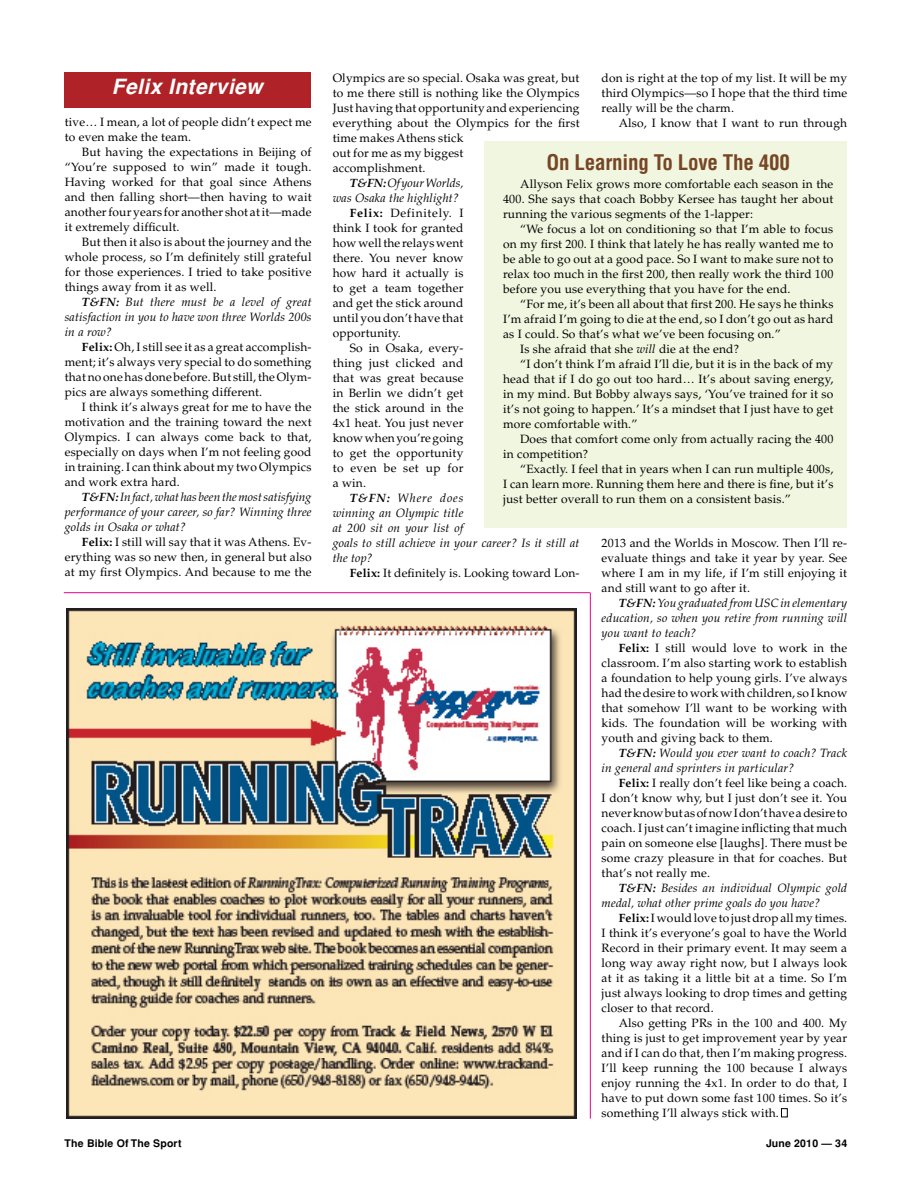
<style>
.page{position:relative;width:918px;height:1202px;background:#fff}
.page>*{position:absolute;margin:0;border:0;box-sizing:border-box;transform-origin:0 0}
.t1{font:700 condensed 21px "Helvetica";letter-spacing:-.01em;color:#774625}
.t2{font:italic 700 21px "Helvetica";letter-spacing:.02em;color:#fff}
.t3{font:12px/15px "Palatino";letter-spacing:.015em;color:#000;text-align:justify}
.t4{font:italic 12px/15px "Palatino";letter-spacing:.015em;color:#000;text-align:justify}
.t5{font:12px "Palatino";letter-spacing:.06em;color:#000}
.t6{font:12px "Palatino";letter-spacing:.035em;color:#000}
.t7{font:italic 12px "Palatino";letter-spacing:.075em;color:#000}
.t8{font:700 10.5px "Helvetica";letter-spacing:.02em;color:#000}
.s1{font-weight:700}
.s2{font-style:italic}
</style>
<div class="page">
<hr style="left:64px;top:592px;width:526px;height:1px;background:#ec008c">
<div style="left:64px;top:72px;width:247px;height:36px;background:#af2227"></div>
<hr style="left:590px;top:592px;width:1px;height:526px;background:#ec008c">
<img style="left:67px;top:608px;width:510px;height:510px">
<div style="left:485px;top:141px;width:362px;height:386px;background:#f1f6e0"></div>
<div style="left:781px;top:1108px;width:7px;height:9px;border:1px solid #000"></div>
<h1 class="t2" style="left:112px;top:75px;width:152px">Felix Interview</h1>
<p class="t3" style="left:65px;top:115px;width:248px">tive… I mean, a lot of people didn’t expect me to even make the team.</p>
<p class="t3" style="left:65px;top:145px;width:248px;text-indent:17px">But having the expectations in Beijing of “You’re supposed to win” made it tough.<br>Having worked for that goal since Athens and then falling short—then having to wait another four years for another shot at it—made it extremely difficult.</p>
<p class="t3" style="left:65px;top:235px;width:248px;text-indent:17px">But then it also is about the journey and the whole process, so I’m definitely still grateful for those experiences. I tried to take positive things away from it as well.</p>
<p class="t4" style="left:65px;top:295px;width:248px;text-indent:17px"><span class="s1">T&amp;FN:</span> But there must be a level of great satisfaction in you to have won three Worlds 200s in a row?</p>
<p class="t3" style="left:65px;top:340px;width:248px;text-indent:17px"><span class="s1">Felix:</span> Oh, I still see it as a great accomplish&shy;ment; it’s always very special to do something that no one has done before. But still, the Olym&shy;pics are always something different.</p>
<p class="t3" style="left:65px;top:400px;width:248px;text-indent:17px">I think it’s always great for me to have the motivation and the training toward the next Olympics. I can always come back to that, especially on days when I’m not feeling good in training. I can think about my two Olympics and work extra hard.</p>
<p class="t4" style="left:65px;top:490px;width:248px;text-indent:17px"><span class="s1">T&amp;FN:</span> In fact, what has been the most satisfying performance of your career, so far? Winning three golds in Osaka or what?</p>
<p class="t3" style="left:65px;top:535px;width:248px;text-indent:17px"><span class="s1">Felix:</span> I still will say that it was Athens. Ev&shy;erything was so new then, in general but also at my first Olympics. And because to me the</p>
<p class="t3" style="left:602px;top:70px;width:247px">don is right at the top of my list. It will be my third Olympics—so I hope that the third time really will be the charm.</p>
<p class="t3" style="left:619px;top:115px;width:230px">Also, I know that I want to run through</p>
<p class="t3" style="left:333px;top:70px;width:248px">Olympics are so special. Osaka was great, but</p>
<p class="t3" style="left:333px;top:85px;width:248px">to me there still is nothing like the Olympics</p>
<p class="t3" style="left:333px;top:100px;width:248px">Just having that opportunity and experiencing</p>
<p class="t3" style="left:333px;top:115px;width:248px">everything about the Olympics for the first</p>
<p class="t3" style="left:333px;top:130px;width:132px">time makes Athens stick</p>
<p class="t3" style="left:333px;top:145px;width:132px">out for me as my biggest</p>
<p class="t3" style="left:333px;top:160px;width:94px">accomplishment.</p>
<p class="t4" style="left:350px;top:175px;width:115px"><span class="s1">T&amp;FN:</span> Of your Worlds,</p>
<p class="t4" style="left:333px;top:190px;width:128px">was Osaka the highlight?</p>
<p class="t5" style="left:350px;top:205px;width:115px"><span class="s1">Felix:</span> Definitely. I</p>
<p class="t3" style="left:333px;top:220px;width:132px">think I took for granted</p>
<p class="t3" style="left:333px;top:235px;width:132px">how well the relays went</p>
<p class="t3" style="left:333px;top:250px;width:132px">there. You never know</p>
<p class="t3" style="left:333px;top:265px;width:132px">how hard it actually is</p>
<p class="t3" style="left:333px;top:280px;width:132px">to get a team together</p>
<p class="t3" style="left:333px;top:295px;width:132px">and get the stick around</p>
<p class="t3" style="left:333px;top:310px;width:132px">until you don’t have that</p>
<p class="t3" style="left:333px;top:325px;width:70px">opportunity.</p>
<p class="t3" style="left:350px;top:340px;width:115px">So in Osaka, every-</p>
<p class="t3" style="left:333px;top:355px;width:132px">thing just clicked and</p>
<p class="t3" style="left:333px;top:370px;width:132px">that was great because</p>
<p class="t3" style="left:333px;top:385px;width:132px">in Berlin we didn’t get</p>
<p class="t3" style="left:333px;top:400px;width:132px">the stick around in the</p>
<p class="t3" style="left:333px;top:415px;width:132px">4x1 heat. You just never</p>
<p class="t3" style="left:333px;top:430px;width:132px">know when you’re going</p>
<p class="t3" style="left:333px;top:445px;width:132px">to get the opportunity</p>
<p class="t6" style="left:333px;top:460px;width:132px">to even be set up for</p>
<p class="t3" style="left:333px;top:475px;width:35px">a win.</p>
<p class="t7" style="left:350px;top:490px;width:115px"><span class="s1">T&amp;FN:</span> Where does</p>
<p class="t4" style="left:333px;top:505px;width:132px">winning an Olympic title</p>
<p class="t4" style="left:333px;top:520px;width:132px">at 200 sit on your list of</p>
<p class="t4" style="left:333px;top:535px;width:248px">goals to still achieve in your career? Is it still at</p>
<p class="t4" style="left:333px;top:550px;width:42px">the top?</p>
<p class="t3" style="left:350px;top:565px;width:231px"><span class="s1">Felix:</span> It definitely is. Looking toward Lon-</p>
<h1 class="t1" style="left:547px;top:149px;width:245px">On Learning To Love The 400</h1>
<p class="t3" style="left:503px;top:177px;width:332px;text-indent:17px">Allyson Felix grows more comfortable each season in the 400. She says that coach Bobby Kersee has taught her about running the various segments of the 1-lapper:</p>
<p class="t3" style="left:503px;top:222px;width:332px;text-indent:17px">“We focus a lot on conditioning so that I’m able to focus on my first 200. I think that lately he has really wanted me to be able to go out at a good pace. So I want to make sure not to relax too much in the first 200, then really work the third 100 before you use everything that you have for the end.</p>
<p class="t3" style="left:520px;top:297px;width:315px">“For me, it’s been all about that first 200. He says he thinks</p>
<p class="t3" style="left:503px;top:312px;width:332px">I’m afraid I’m going to die at the end, so I don’t go out as hard</p>
<p class="t3" style="left:503px;top:327px;width:279px">as I could. So that’s what we’ve been focusing on.”</p>
<p class="t3" style="left:520px;top:342px;width:220px">Is she afraid that she <span class="s2">will</span> die at the end?</p>
<p class="t3" style="left:520px;top:357px;width:315px">“I don’t think I’m afraid I’ll die, but it is in the back of my</p>
<p class="t3" style="left:503px;top:372px;width:332px">head that if I do go out too hard… It’s about saving energy,</p>
<p class="t3" style="left:503px;top:387px;width:332px">in my mind. But Bobby always says, ‘You’ve trained for it so</p>
<p class="t3" style="left:503px;top:402px;width:332px">it’s not going to happen.’ It’s a mindset that I just have to get</p>
<p class="t3" style="left:503px;top:417px;width:136px">more comfortable with.”</p>
<p class="t3" style="left:520px;top:432px;width:315px">Does that comfort come only from actually racing the 400</p>
<p class="t3" style="left:503px;top:447px;width:87px">in competition?</p>
<p class="t3" style="left:520px;top:462px;width:315px">“Exactly. I feel that in years when I can run multiple 400s,</p>
<p class="t3" style="left:503px;top:477px;width:332px">I can learn more. Running them here and there is fine, but it’s</p>
<p class="t3" style="left:503px;top:492px;width:289px">just better overall to run them on a consistent basis.”</p>
<p class="t3" style="left:602px;top:535px;width:247px">2013 and the Worlds in Moscow. Then I’ll re&shy;evaluate things and take it year by year. See where I am in my life, if I’m still enjoying it and still want to go after it.</p>
<p class="t4" style="left:602px;top:595px;width:247px;text-indent:17px"><span class="s1">T&amp;FN:</span> You graduated from USC in elementary education, so when you retire from running will you want to teach?</p>
<p class="t3" style="left:602px;top:640px;width:247px;text-indent:17px"><span class="s1">Felix:</span> I still would love to work in the classroom. I’m also starting work to establish a foundation to help young girls. I’ve always had the desire to work with children, so I know that somehow I’ll want to be working with kids. The foundation will be working with youth and giving back to them.</p>
<p class="t4" style="left:602px;top:745px;width:247px;text-indent:17px"><span class="s1">T&amp;FN:</span> Would you ever want to coach? Track in general and sprinters in particular?</p>
<p class="t3" style="left:602px;top:775px;width:247px;text-indent:17px"><span class="s1">Felix:</span> I really don’t feel like being a coach.<br>I don’t know why, but I just don’t see it. You never know but as of now I don’t have a desire to coach. I just can’t imagine inflicting that much pain on someone else [laughs]. There must be some crazy pleasure in that for coaches. But that’s not really me.</p>
<p class="t4" style="left:602px;top:880px;width:247px;text-indent:17px"><span class="s1">T&amp;FN:</span> Besides an individual Olympic gold medal, what other prime goals do you have?</p>
<p class="t3" style="left:602px;top:910px;width:247px;text-indent:17px"><span class="s1">Felix:</span> I would love to just drop all my times.<br>I think it’s everyone’s goal to have the World Record in their primary event. It may seem a long way away right now, but I always look at it as taking it a little bit at a time. So I’m just always looking to drop times and getting closer to that record.</p>
<p class="t3" style="left:602px;top:1015px;width:247px;text-indent:17px">Also getting PRs in the 100 and 400. My thing is just to get improvement year by year and if I can do that, then I’m making progress.<br>I’ll keep running the 100 because I always enjoy running the 4x1. In order to do that, I have to put down some fast 100 times. So it’s something I’ll always stick with.</p>
<p class="t8" style="left:65px;top:1137px;width:119px">The Bible Of The Sport</p>
<p class="t8" style="left:766px;top:1137px;width:83px">June 2010 — 34</p>
</div>
